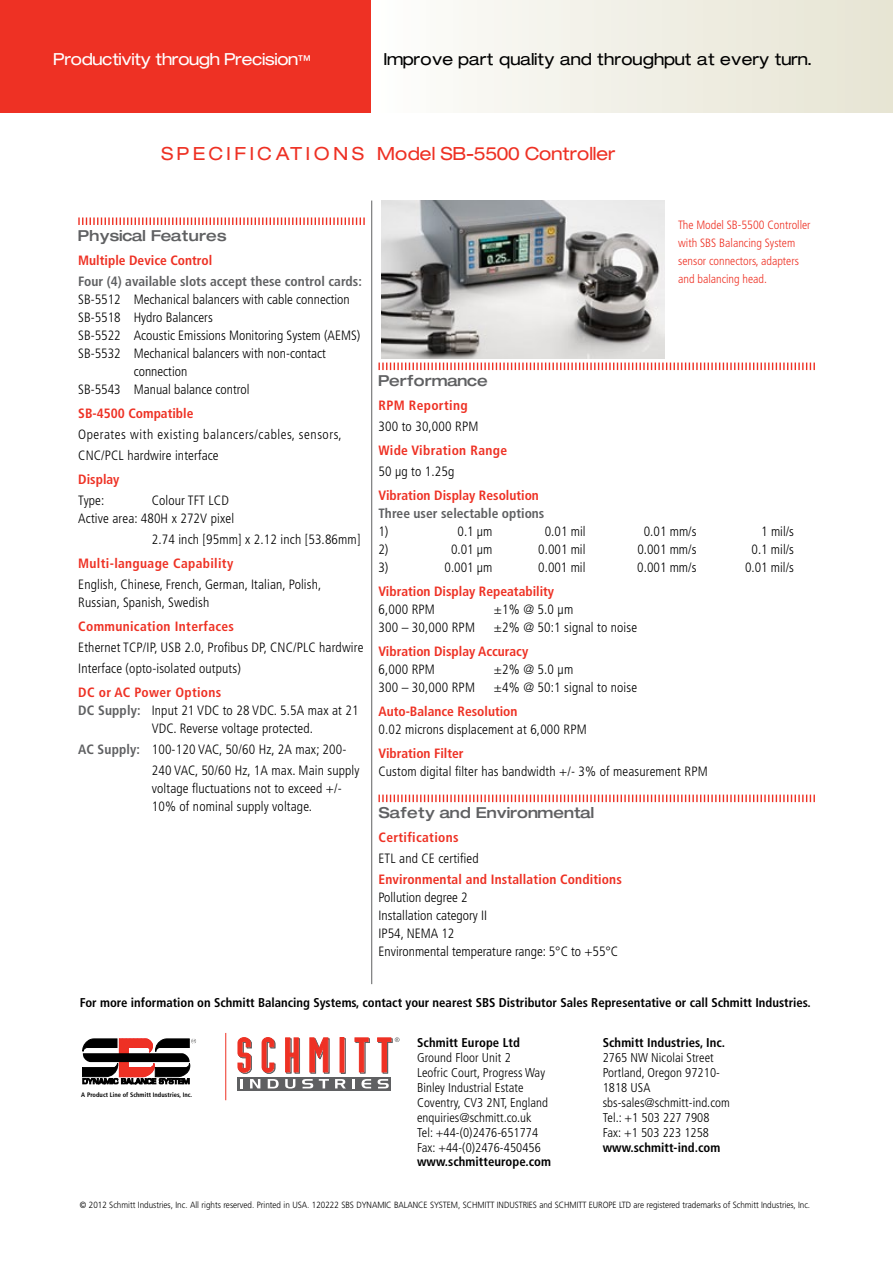
<style>
.page{position:relative;width:893px;height:1263px;background:#fff}
.page>*{position:absolute;margin:0;border:0;box-sizing:border-box;transform-origin:0 0}
.t1{font:18px "Context Reprise Expanded S Si";letter-spacing:.025em;color:#ee3124}
.t2{font:16.5px "Context Reprise Expanded S Si";letter-spacing:.025em;color:#000}
.t3{font:16.5px "Context Reprise Expanded S Si";color:#fff}
.t4{font:15px "Context Reprise Medium Exp S Si";letter-spacing:.025em;color:#5f6062}
.t5{font:300 condensed 13.5px/18px "Frutiger";letter-spacing:.01em;color:#000}
.t6{font:700 condensed 13.5px "Frutiger";color:#ee3124}
.t7{font:700 condensed 13.5px "Frutiger";letter-spacing:.025em;color:#ee3124}
.t8{font:700 condensed 13.5px "Frutiger";color:#5f6062}
.t9{font:300 condensed 13.5px/21px "Frutiger";letter-spacing:.04em;color:#000}
.t10{font:300 condensed 12.75px/15px "Frutiger";letter-spacing:.005em;color:#000}
.t11{font:700 condensed 12.75px "Frutiger";color:#000}
.t12{font:300 condensed 12px/18px "Frutiger";color:#ee3124}
.t13{font:300 9px "Frutiger";letter-spacing:-.005em;color:#000;scale:.9 1}
.t14{font:700 condensed 6.45px "Frutiger";letter-spacing:.005em;color:#000}
.s1{font-size:13.5px}
.s2{font-weight:700;color:#5f6062}
</style>
<div class="page">
<div style="left:0;top:0;width:371px;height:113px;background:#ee3124"></div>
<div style="left:372px;top:0;width:521px;height:112px;background:linear-gradient(to right,#fdfdfc,#e6e4d2)"></div>
<svg style="left:78px;top:217px;width:287px;height:8px"></svg>
<svg style="left:378px;top:363px;width:437px;height:7px"></svg>
<svg style="left:378px;top:795px;width:437px;height:7px"></svg>
<hr style="left:371px;top:201px;width:1px;height:783px;background:#5f6062">
<hr style="left:371px;top:0;width:2px;height:121px;background:#fff">
<img style="left:381px;top:200px;width:283px;height:159px">
<hr style="left:225px;top:1033px;width:1px;height:67px;background:#ee3124">
<svg style="left:82px;top:1039px;width:114px;height:45px"></svg>
<svg style="left:238px;top:1077px;width:153px;height:13px"></svg>
<svg style="left:238px;top:1037px;width:41px;height:51px"></svg>
<svg style="left:285px;top:1037px;width:61px;height:51px"></svg>
<div style="left:340px;top:1037px;width:4px;height:36px;border:1px solid #ee3124"></div>
<svg style="left:352px;top:1037px;width:19px;height:51px"></svg>
<svg style="left:377px;top:1037px;width:22px;height:51px"></svg>
<p class="t3" style="left:54px;top:49px;width:258px">Productivity through Precision<span class="s1">™</span></p>
<p class="t2" style="left:384px;top:49px;width:429px">Improve part quality and throughput at every turn.</p>
<h1 class="t1" style="left:162px;top:143px;width:31px">Specificati</h1>
<h1 class="t1" style="left:314px;top:143px;width:36px">ons</h1>
<h1 class="t1" style="left:378px;top:143px;width:239px">Model SB-5500 Controller</h1>
<p class="t4" style="left:78px;top:226px;width:150px">Physical Features</p>
<p class="t6" style="left:78px;top:252px;width:135px">Multiple Device Control</p>
<p class="t8" style="left:78px;top:273px;width:285px">Four (4) available slots accept these control cards:</p>
<p class="t5" style="left:78px;top:291px;width:273px">SB-5512 Mechanical balancers with cable connection</p>
<p class="t5" style="left:78px;top:309px;width:136px">SB-5518 Hydro Balancers</p>
<p class="t5" style="left:78px;top:327px;width:284px">SB-5522 Acoustic Emissions Monitoring System (AEMS)</p>
<p class="t5" style="left:78px;top:345px;width:249px">SB-5532 Mechanical balancers with non-contact</p>
<p class="t5" style="left:134px;top:363px;width:55px">connection</p>
<p class="t5" style="left:78px;top:381px;width:173px">SB-5543 Manual balance control</p>
<p class="t6" style="left:78px;top:405px;width:117px">SB-4500 Compatible</p>
<p class="t9" style="left:78px;top:424px;width:265px">Operates with existing balancers/cables, sensors,<br>CNC/PCL hardwire interface</p>
<p class="t6" style="left:78px;top:471px;width:43px">Display</p>
<p class="t5" style="left:78px;top:492px;width:28px">Type:</p>
<p class="t5" style="left:78px;top:492px;width:157px;text-indent:73px">Colour TFT LCD<br>Active area: 480H x 272V pixel</p>
<p class="t5" style="left:152px;top:531px;width:210px">2.74 inch [95mm] x 2.12 inch [53.86mm]</p>
<p class="t7" style="left:78px;top:555px;width:156px">Multi-language Capability</p>
<p class="t5" style="left:78px;top:576px;width:245px">English, Chinese, French, German, Italian, Polish,<br>Russian, Spanish, Swedish</p>
<p class="t7" style="left:78px;top:618px;width:157px">Communication Interfaces</p>
<p class="t5" style="left:78px;top:637px;width:287px;line-height:21px">Ethernet TCP/IP, USB 2.0, Profibus DP, CNC/PLC hardwire<br>Interface (opto-isolated outputs)</p>
<p class="t7" style="left:78px;top:684px;width:145px">DC or AC Power Options</p>
<p class="t5" style="left:78px;top:702px;width:282px"><span class="s2">DC Supply:</span> Input 21 VDC to 28 VDC. 5.5A max at 21</p>
<p class="t5" style="left:152px;top:720px;width:163px">VDC. Reverse voltage protected.</p>
<p class="t5" style="left:152px;top:739px;width:209px;line-height:21px;text-indent:-73px"><span class="s2">AC Supply:</span> 100-120 VAC, 50/60 Hz, 2A max; 200-<br>240 VAC, 50/60 Hz, 1A max. Main supply</p>
<p class="t5" style="left:152px;top:780px;width:191px">voltage fluctuations not to exceed +/-<br>10% of nominal supply voltage.</p>
<p class="t12" style="left:678px;top:216px;width:134px">The Model SB-5500 Controller with SBS Balancing System sensor connectors, adapters and balancing head.</p>
<p class="t4" style="left:378px;top:371px;width:111px">Performance</p>
<p class="t7" style="left:378px;top:398px;width:91px">RPM Reporting</p>
<p class="t5" style="left:378px;top:418px;width:101px">300 to 30,000 RPM</p>
<p class="t7" style="left:378px;top:443px;width:130px">Wide Vibration Range</p>
<p class="t5" style="left:378px;top:463px;width:77px">50 µg to 1.25g</p>
<p class="t6" style="left:378px;top:488px;width:162px">Vibration Display Resolution</p>
<p class="t8" style="left:378px;top:506px;width:167px">Three user selectable options</p>
<p class="t5" style="left:378px;top:523px;width:11px">1)</p>
<p class="t5" style="left:458px;top:523px;width:36px">0.1 µm</p>
<p class="t5" style="left:545px;top:523px;width:42px">0.01 mil</p>
<p class="t5" style="left:644px;top:523px;width:54px">0.01 mm/s</p>
<p class="t5" style="left:761px;top:523px;width:34px">1 mil/s</p>
<p class="t5" style="left:378px;top:541px;width:11px">2)</p>
<p class="t5" style="left:451px;top:541px;width:43px">0.01 µm</p>
<p class="t5" style="left:538px;top:541px;width:49px">0.001 mil</p>
<p class="t5" style="left:637px;top:541px;width:61px">0.001 mm/s</p>
<p class="t5" style="left:751px;top:541px;width:44px">0.1 mil/s</p>
<p class="t5" style="left:378px;top:559px;width:11px">3)</p>
<p class="t5" style="left:445px;top:559px;width:49px">0.001 µm</p>
<p class="t5" style="left:538px;top:559px;width:49px">0.001 mil</p>
<p class="t5" style="left:637px;top:559px;width:61px">0.001 mm/s</p>
<p class="t5" style="left:745px;top:559px;width:50px">0.01 mil/s</p>
<p class="t6" style="left:378px;top:584px;width:177px">Vibration Display Repeatability</p>
<p class="t5" style="left:378px;top:601px;width:58px">6,000 RPM</p>
<p class="t5" style="left:494px;top:601px;width:81px">±1% @ 5.0 µm</p>
<p class="t5" style="left:378px;top:619px;width:98px">300 – 30,000 RPM</p>
<p class="t5" style="left:494px;top:619px;width:145px">±2% @ 50:1 signal to noise</p>
<p class="t6" style="left:378px;top:644px;width:151px">Vibration Display Accuracy</p>
<p class="t5" style="left:378px;top:661px;width:58px">6,000 RPM</p>
<p class="t5" style="left:494px;top:661px;width:81px">±2% @ 5.0 µm</p>
<p class="t5" style="left:378px;top:679px;width:98px">300 – 30,000 RPM</p>
<p class="t5" style="left:494px;top:679px;width:145px">±4% @ 50:1 signal to noise</p>
<p class="t6" style="left:378px;top:703px;width:141px">Auto-Balance Resolution</p>
<p class="t5" style="left:378px;top:721px;width:210px">0.02 microns displacement at 6,000 RPM</p>
<p class="t6" style="left:378px;top:746px;width:87px">Vibration Filter</p>
<p class="t5" style="left:378px;top:763px;width:331px">Custom digital filter has bandwidth +/- 3% of measurement RPM</p>
<p class="t4" style="left:378px;top:803px;width:217px">Safety and Environmental</p>
<p class="t7" style="left:378px;top:830px;width:82px">Certifications</p>
<p class="t5" style="left:378px;top:850px;width:102px">ETL and CE certified</p>
<p class="t6" style="left:378px;top:872px;width:245px">Environmental and Installation Conditions</p>
<p class="t5" style="left:378px;top:889px;width:241px">Pollution degree 2<br>Installation category II<br>IP54, NEMA 12<br>Environmental temperature range: 5°C to +55°C</p>
<p class="t11" style="left:80px;top:995px;width:732px">For more information on Schmitt Balancing Systems, contact your nearest SBS Distributor Sales Representative or call Schmitt Industries.</p>
<p class="t14" style="left:81px;top:1091px;width:112px">A Product Line of Schmitt Industries, Inc.</p>
<p class="t11" style="left:417px;top:1034px;width:104px">Schmitt Europe Ltd</p>
<p class="t10" style="left:417px;top:1050px;width:133px">Ground Floor Unit 2<br>Leofric Court, Progress Way<br>Binley Industrial Estate<br>Coventry, CV3 2NT, England enquiries@schmitt.co.uk<br>Tel: +44-(0)2476-651774<br>Fax: +44-(0)2476-450456</p>
<p class="t11" style="left:417px;top:1154px;width:135px">www.schmitteurope.com</p>
<p class="t11" style="left:603px;top:1035px;width:124px">Schmitt Industries, Inc.</p>
<p class="t10" style="left:603px;top:1050px;width:129px">2765 NW Nicolai Street<br>Portland, Oregon 97210-<br>1818 USA sbs-sales@schmitt-ind.com<br>Tel.: +1 503 227 7908<br>Fax: +1 503 223 1258</p>
<p class="t11" style="left:603px;top:1140px;width:119px">www.schmitt-ind.com</p>
<p class="t13" style="left:80px;top:1200px;width:813px">© 2012 Schmitt Industries, Inc. All rights reserved. Printed in USA. 120222 SBS DYNAMIC BALANCE SYSTEM, SCHMITT INDUSTRIES and SCHMITT EUROPE LTD are registered trademarks of Schmitt Industries, Inc.</p>
</div>
